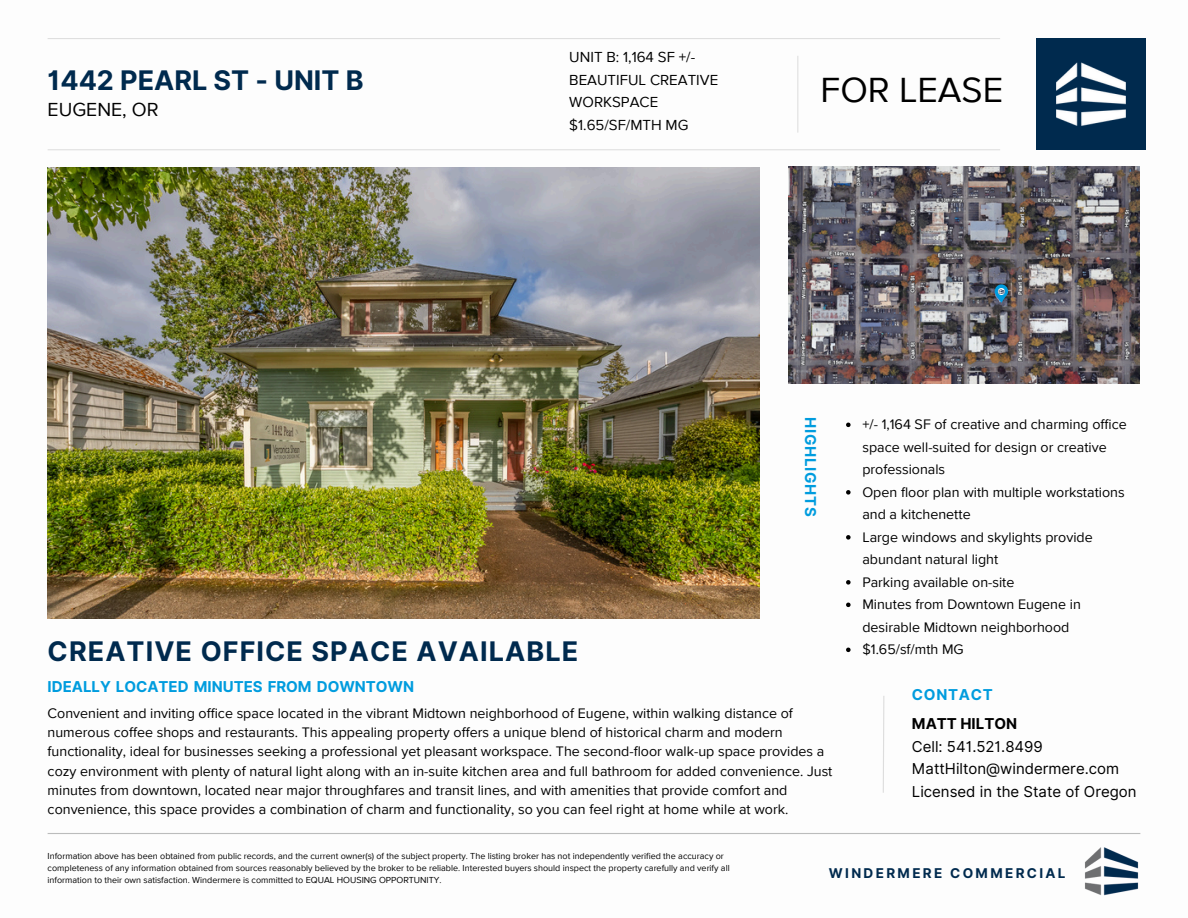
<style>
.page{position:relative;width:1188px;height:918px;background:#fff}
.page>*{position:absolute;margin:0;border:0;box-sizing:border-box;transform-origin:0 0}
.t1{font:36px "Proxima Nova";color:#000}
.t2{font:700 27px "Inter";letter-spacing:.04em;color:#002a4e}
.t3{font:700 27px "Inter";color:#002a4e}
.t4{font:19.5px "Proxima Nova";color:#000}
.t5{font:15px/22.5px "Inter";color:#000}
.t6{font:15px/22.5px "Proxima Nova";color:#000}
.t7{font:700 15px "Inter";color:#009cde}
.t8{font:700 15px "Inter";letter-spacing:.05em;color:#009cde}
.t9{font:700 15px "Inter";color:#000}
.t10{font:14.25px/19.2px "Proxima Nova";color:#000}
.t11{font:700 13.5px "Inter";letter-spacing:.175em;color:#002a4e}
.t12{font:9px/12px "Proxima Nova";color:#000}
</style>
<div class="page">
<img style="left:789px;top:166px;width:351px;height:217px">
<hr style="left:48px;top:833px;width:1092px;height:1px;background:#bbbcbc">
<img style="left:1085px;top:847px;width:54px;height:49px">
<svg style="left:882px;top:696px;width:3px;height:97px"></svg>
<div style="left:1036px;top:38px;width:110px;height:111px;background:#002a4e"></div>
<img style="left:1056px;top:62px;width:70px;height:64px">
<hr style="left:797px;top:56px;width:1px;height:77px;background:#ddd">
<hr style="left:48px;top:149px;width:952px;height:1px;background:#ddd">
<hr style="left:48px;top:38px;width:952px;height:1px;background:#ddd">
<img style="left:48px;top:167px;width:712px;height:452px">
<svg style="left:995px;top:284px;width:13px;height:19px"></svg>
<svg style="left:846px;top:423px;width:5px;height:4px"></svg>
<svg style="left:846px;top:490px;width:5px;height:5px"></svg>
<svg style="left:846px;top:535px;width:5px;height:5px"></svg>
<svg style="left:846px;top:580px;width:5px;height:5px"></svg>
<svg style="left:846px;top:603px;width:5px;height:4px"></svg>
<svg style="left:846px;top:648px;width:5px;height:4px"></svg>
<h5 class="t3" style="left:48px;top:64px;width:317px">1442 PEARL ST - UNIT B</h5>
<h1 class="t4" style="left:48px;top:98px;width:112px">EUGENE, OR</h1>
<p class="t6" style="left:569px;top:46px;width:150px">UNIT B: 1,164 SF +/-<br>BEAUTIFUL CREATIVE<br>WORKSPACE $1.65/SF/MTH MG</p>
<p class="t1" style="left:821px;top:69px;width:184px">FOR LEASE</p>
<p class="t8" style="left:820px;top:417px;width:101px;rotate:90deg">HIGHLIGHTS</p>
<p class="t10" style="left:862px;top:414px;width:266px;line-height:22.5px">+/- 1,164 SF of creative and charming office space well-suited for design or creative professionals</p>
<h4 class="t10" style="left:862px;top:481px;width:264px;line-height:22.5px">Open floor plan with multiple workstations and a kitchenette</h4>
<h2 class="t10" style="left:862px;top:526px;width:232px;line-height:22.5px">Large windows and skylights provide abundant natural light</h2>
<h4 class="t10" style="left:862px;top:573px;width:154px">Parking available on-site</h4>
<h6 class="t10" style="left:862px;top:594px;width:220px;line-height:22.5px">Minutes from Downtown Eugene in desirable Midtown neighborhood</h6>
<h4 class="t10" style="left:862px;top:640px;width:103px">$1.65/sf/mth MG</h4>
<p class="t2" style="left:48px;top:635px;width:532px">CREATIVE OFFICE SPACE AVAILABLE</p>
<p class="t7" style="left:48px;top:677px;width:368px">IDEALLY LOCATED MINUTES FROM DOWNTOWN</p>
<p class="t10" style="left:48px;top:704px;width:786px">Convenient and inviting office space located in the vibrant Midtown neighborhood of Eugene, within walking distance of numerous coffee shops and restaurants. This appealing property offers a unique blend of historical charm and modern functionality, ideal for businesses seeking a professional yet pleasant workspace. The second-floor walk-up space provides a cozy environment with plenty of natural light along with an in-suite kitchen area and full bathroom for added convenience. Just minutes from downtown, located near major throughfares and transit lines, and with amenities that provide comfort and convenience, this space provides a combination of charm and functionality, so you can feel right at home while at work.</p>
<p class="t12" style="left:48px;top:851px;width:684px">Information above has been obtained from public records, and the current owner(s) of the subject property. The listing broker has not independently verified the accuracy or completeness of any information obtained from sources reasonably believed by the broker to be reliable. Interested buyers should inspect the property carefully and verify all information to their own satisfaction. Windermere is committed to EQUAL HOUSING OPPORTUNITY.</p>
<p class="t8" style="left:912px;top:686px;width:82px">CONTACT</p>
<p class="t9" style="left:912px;top:715px;width:107px">MATT HILTON</p>
<p class="t5" style="left:912px;top:735px;width:226px">Cell: 541.521.8499<br>MattHilton@windermere.com<br>Licensed in the State of Oregon</p>
<p class="t11" style="left:829px;top:865px;width:238px">WINDERMERE COMMERCIAL</p>
</div>
